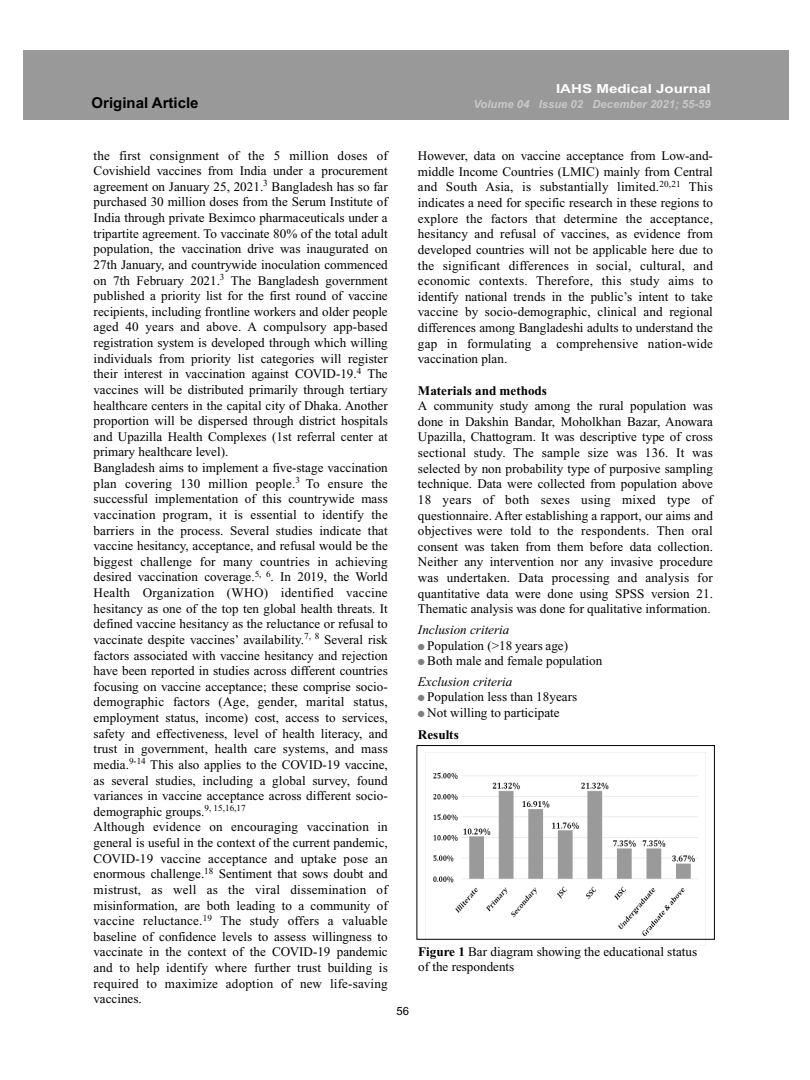
<style>
.page{position:relative;width:810px;height:1080px;background:#fff}
.page>*{position:absolute;margin:0;border:0;box-sizing:border-box;transform-origin:0 0}
.t1{font:700 15px "Arial";color:#000}
.t2{font:13.12px/15.6px "Times New Roman";color:#000}
.t3{font:700 13.12px "Times New Roman";color:#000}
.t4{font:italic 13.12px "Times New Roman";color:#000}
.t5{font:700 12.5px "Arial";color:#fff;scale:1.21 1}
.t6{font:italic 700 11.25px "Arial";color:#c9c9c9}
.t7{font:11.25px "Arial";color:#000}
.s1{color:#808080}
.s2{font-style:italic}
.s3{font-weight:700}
</style>
<div class="page">
<div style="left:24px;top:50px;width:765px;height:69px;background:#999"></div>
<img style="left:425px;top:752px;width:281px;height:188px">
<div style="left:417px;top:745px;width:298px;height:194px;border:1px solid #000"></div>
<p class="t5" style="left:556px;top:82px;width:129px">IAHS Medical Journal</p>
<p class="t1" style="left:92px;top:94px;width:108px">Original Article</p>
<p class="t6" style="left:474px;top:98px;width:239px">Volume 04 Issue 02 December 2021; 55-59</p>
<p class="t2" style="left:94px;top:148px;width:296px">the first consignment of the 5 million doses of Covishield vaccines from India under a procurement agreement on January 25, 2021.<sup>3</sup> Bangladesh has so far purchased 30 million doses from the Serum Institute of India through private Beximco pharmaceuticals under a tripartite agreement. To vaccinate 80% of the total adult population, the vaccination drive was inaugurated on 27th January, and countrywide inoculation commenced on 7th February 2021.<sup>3</sup> The Bangladesh government published a priority list for the first round of vaccine recipients, including frontline workers and older people aged 40 years and above. A compulsory app-based registration system is developed through which willing individuals from priority list categories will register their interest in vaccination against COVID-19.<sup>4</sup> The vaccines will be distributed primarily through tertiary healthcare centers in the capital city of Dhaka. Another proportion will be dispersed through district hospitals and Upazilla Health Complexes (1st referral center at primary healthcare level).<br>Bangladesh aims to implement a five-stage vaccination plan covering 130 million people.<sup>3</sup> To ensure the successful implementation of this countrywide mass vaccination program, it is essential to identify the barriers in the process. Several studies indicate that vaccine hesitancy, acceptance, and refusal would be the biggest challenge for many countries in achieving desired vaccination coverage.<sup>5,</sup> <sup>6</sup>. In 2019, the World Health Organization (WHO) identified vaccine hesitancy as one of the top ten global health threats. It defined vaccine hesitancy as the reluctance or refusal to vaccinate despite vaccines’ availability.<sup>7,</sup> <sup>8</sup> Several risk factors associated with vaccine hesitancy and rejection have been reported in studies across different countries focusing on vaccine acceptance; these comprise socio&shy;demographic factors (Age, gender, marital status, employment status, income) cost, access to services, safety and effectiveness, level of health literacy, and trust in government, health care systems, and mass media.<sup>9-14</sup> This also applies to the COVID-19 vaccine, as several studies, including a global survey, found variances in vaccine acceptance across different socio&shy;demographic groups.<sup>9,</sup> <sup>15,16,17<br></sup>Although evidence on encouraging vaccination in general is useful in the context of the current pandemic, COVID-19 vaccine acceptance and uptake pose an enormous challenge.<sup>18</sup> Sentiment that sows doubt and mistrust, as well as the viral dissemination of misinformation, are both leading to a community of vaccine reluctance.<sup>19</sup> The study offers a valuable baseline of confidence levels to assess willingness to vaccinate in the context of the COVID-19 pandemic and to help identify where further trust building is required to maximize adoption of new life-saving vaccines.</p>
<p class="t2" style="left:418px;top:148px;width:297px;text-align:justify">However, data on vaccine acceptance from Low-and&shy;middle Income Countries (LMIC) mainly from Central and South Asia, is substantially limited.<sup>20,21</sup> This indicates a need for specific research in these regions to explore the factors that determine the acceptance, hesitancy and refusal of vaccines, as evidence from developed countries will not be applicable here due to the significant differences in social, cultural, and economic contexts. Therefore, this study aims to identify national trends in the public’s intent to take vaccine by socio-demographic, clinical and regional differences among Bangladeshi adults to understand the gap in formulating a comprehensive nation-wide vaccination plan.</p>
<p class="t3" style="left:418px;top:383px;width:131px">Materials and methods</p>
<p class="t2" style="left:418px;top:398px;width:297px;text-align:justify">A community study among the rural population was done in Dakshin Bandar, Moholkhan Bazar, Anowara Upazilla, Chattogram. It was descriptive type of cross sectional study. The sample size was 136. It was selected by non probability type of purposive sampling technique. Data were collected from population above 18 years of both sexes using mixed type of questionnaire. After establishing a rapport, our aims and objectives were told to the respondents. Then oral consent was taken from them before data collection.<br>Neither any intervention nor any invasive procedure was undertaken. Data processing and analysis for quantitative data were done using SPSS version 21.<br>Thematic analysis was done for qualitative information.</p>
<p class="t4" style="left:418px;top:622px;width:93px">Inclusion criteria</p>
<p class="t2" style="left:418px;top:638px;width:152px"><span class="s1">●</span> Population (&gt;18 years age)</p>
<p class="t2" style="left:418px;top:651px;width:186px;line-height:20.6px"><span class="s1">●</span> Both male and female population<br><span class="s2">Exclusion criteria</span></p>
<p class="t2" style="left:418px;top:689px;width:161px"><span class="s1">●</span> Population less than 18years</p>
<p class="t2" style="left:418px;top:702px;width:143px;line-height:21.9px"><span class="s1">●</span> Not willing to participate<br><span class="s3">Results</span></p>
<p class="t2" style="left:418px;top:944px;width:281px"><span class="s3">Figure 1</span> Bar diagram showing the educational status of the respondents</p>
<p class="t7" style="left:396px;top:1005px;width:14px">56</p>
</div>
